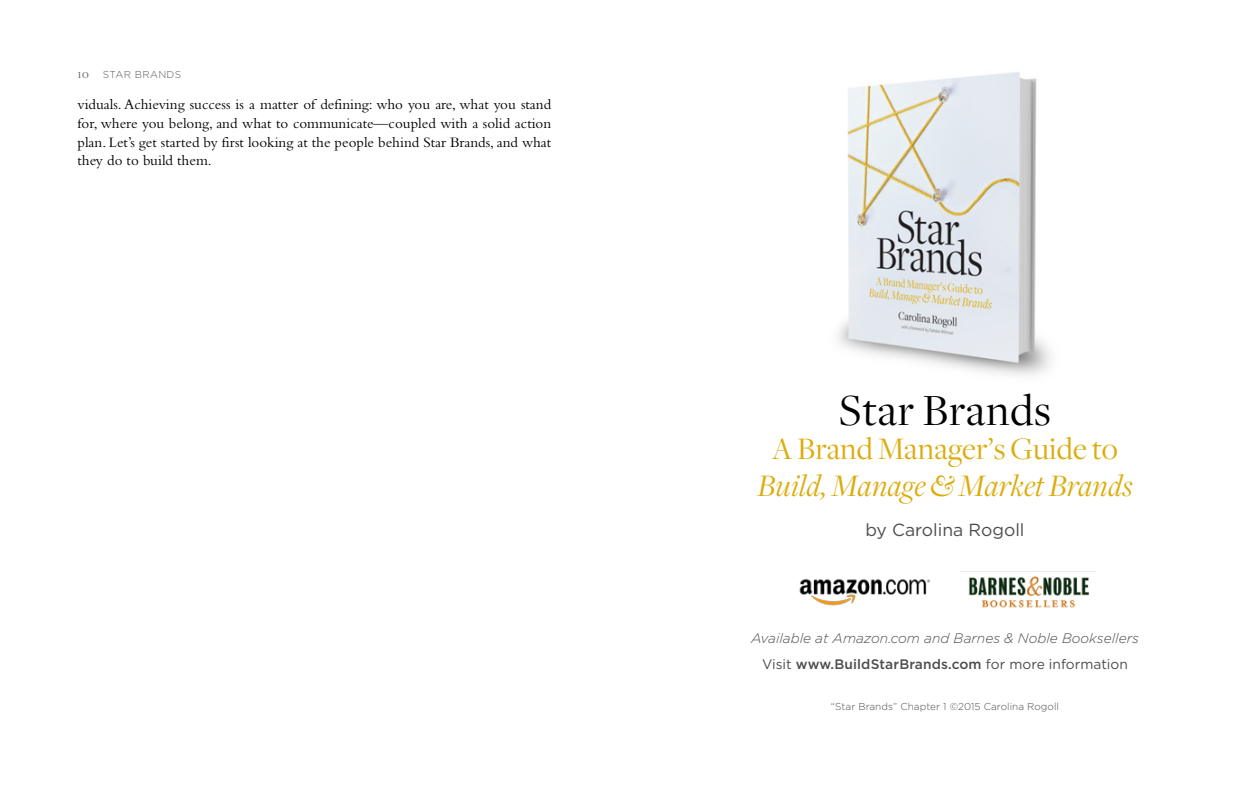
<style>
.page{position:relative;width:1260px;height:810px;background:#fff}
.page>*{position:absolute;margin:0;border:0;box-sizing:border-box;transform-origin:0 0}
.t1{font:46.25px "Freight Disp";letter-spacing:.02em;color:#000}
.t2{font:italic 32.5px "Freight Disp";letter-spacing:.005em;color:#dcac0d}
.t3{font:32.5px "Freight Disp";letter-spacing:.005em;color:#dcac0d}
.t4{font:17.5px "Gotham HTF";color:#4d4d4f}
.t5{font:15px/18.8px "Bembo Std";color:#000;text-align:justify}
.t6{font:italic 300 13.75px/25.9px "Gotham HTF";color:#4d4d4f;text-align:center}
.t7{font:300 10px "Gotham HTF";letter-spacing:.005em;color:#4d4d4f}
.t8{font:300 10px "Gotham HTF";letter-spacing:.04em;color:#58595b}
.s1{font-family:"Freight Disp";font-weight:400;font-size:12.5px}
.s2{font-weight:400;font-style:normal}
.s3{font-weight:500;font-style:normal}
</style>
<div class="page">
<img style="left:838px;top:72px;width:213px;height:304px">
<img style="left:799px;top:578px;width:131px;height:28px">
<img style="left:968px;top:576px;width:122px;height:32px">
<p class="t8" style="left:78px;top:69px;width:104px"><span class="s1">10</span> Star Brands</p>
<p class="t5" style="left:78px;top:95px;width:475px">viduals. Achieving success is a matter of defining: who you are, what you stand for, where you belong, and what to communicate—coupled with a solid action plan. Let’s get started by first looking at the people behind Star Brands, and what they do to build them.</p>
<h1 class="t1" style="left:839px;top:385px;width:214px">Star Brands</h1>
<h2 class="t3" style="left:772px;top:431px;width:347px">A Brand Manager’s Guide to</h2>
<h2 class="t2" style="left:757px;top:468px;width:377px">Build, Manage &amp; Market Brands</h2>
<p class="t4" style="left:865px;top:520px;width:161px">by Carolina Rogoll</p>
<p class="t6" style="left:751px;top:625px;width:389px">Available at Amazon.com and Barnes &amp; Noble Booksellers<br><span class="s2">Visit</span> <span class="s3">www.BuildStarBrands.com</span> <span class="s2">for more information</span></p>
<p class="t7" style="left:831px;top:701px;width:230px">“Star Brands” Chapter 1 ©2015 Carolina Rogoll</p>
</div>
